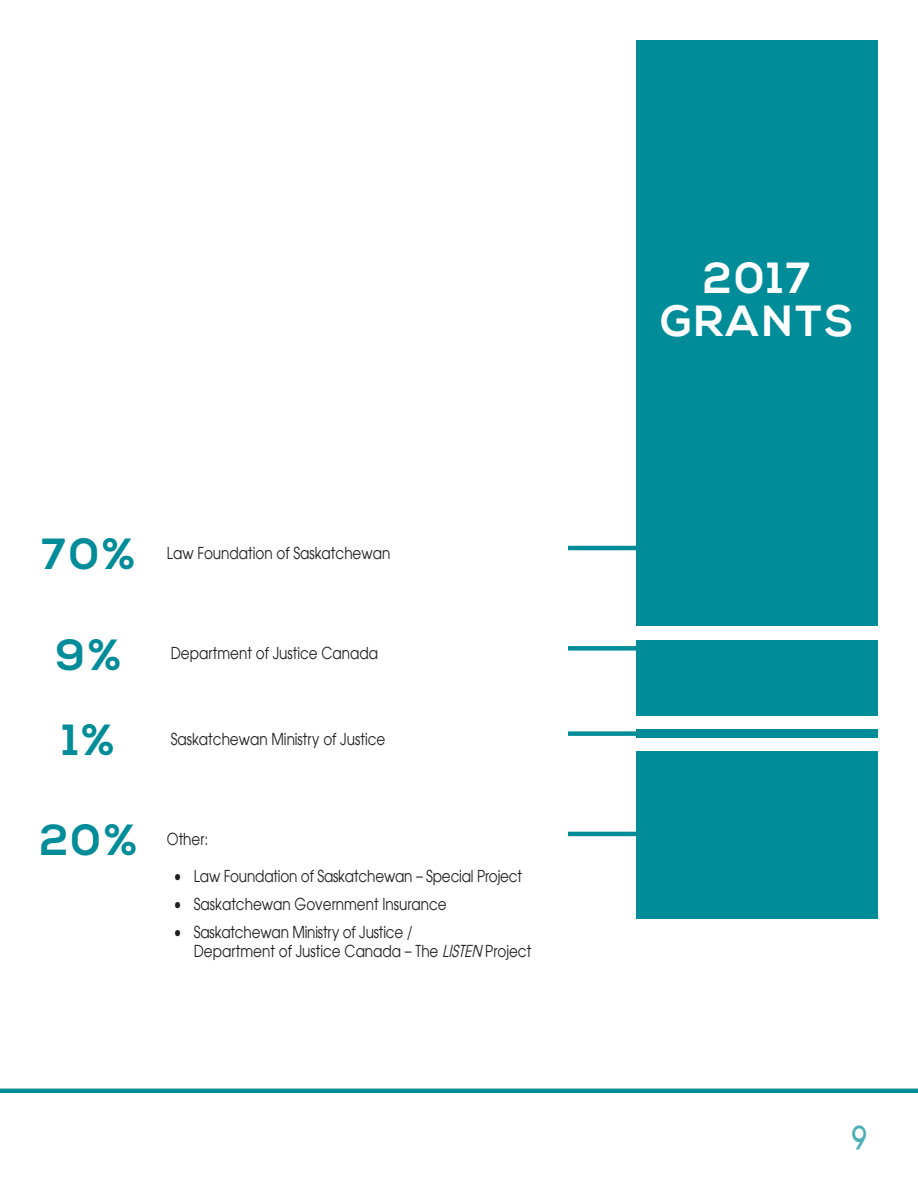
<style>
.page{position:relative;width:918px;height:1188px;background:#fff}
.page>*{position:absolute;margin:0;border:0;box-sizing:border-box;transform-origin:0 0}
.t1{font:700 43.5px "Nexa";letter-spacing:.06em;color:#fff}
.t2{font:700 43.5px "Nexa";color:#008c99}
.t3{font:700 condensed 31.5px "Atilla";color:#4daeb7}
.t4{font:condensed 16.5px/19.8px "Atilla";color:#231f20}
.s1{font-style:italic}
</style>
<div class="page">
<div style="left:636px;top:40px;width:242px;height:586px;background:#008c99"></div>
<div style="left:636px;top:640px;width:242px;height:76px;background:#008c99"></div>
<div style="left:636px;top:729px;width:242px;height:9px;background:#008c99"></div>
<div style="left:636px;top:752px;width:242px;height:167px;background:#008c99"></div>
<hr style="left:0;top:1089px;width:918px;height:4px;background:#008c99">
<hr style="left:568px;top:546px;width:240px;height:4px;background:#008c99">
<div style="left:568px;top:646px;width:240px;height:5px;background:#008c99"></div>
<div style="left:568px;top:731px;width:240px;height:5px;background:#008c99"></div>
<hr style="left:568px;top:832px;width:240px;height:4px;background:#008c99">
<h1 class="t2" style="left:42px;top:529px;width:95px">70%</h1>
<p class="t4" style="left:167px;top:542px;width:225px">Law Foundation of Saskatchewan</p>
<h1 class="t2" style="left:56px;top:630px;width:67px">9%</h1>
<p class="t4" style="left:171px;top:643px;width:209px">Department of Justice Canada</p>
<h1 class="t2" style="left:62px;top:715px;width:54px">1%</h1>
<h1 class="t2" style="left:40px;top:815px;width:99px">20%</h1>
<p class="t4" style="left:171px;top:728px;width:216px">Saskatchewan Ministry of Justice</p>
<p class="t4" style="left:167px;top:828px;width:43px">Other:</p>
<p class="t4" style="left:174px;top:866px;width:350px">• Law Foundation of Saskatchewan – Special Project</p>
<p class="t4" style="left:174px;top:893px;width:275px">• Saskatchewan Government Insurance</p>
<p class="t4" style="left:194px;top:921px;width:339px;text-indent:-20px">• Saskatchewan Ministry of Justice /<br>Department of Justice Canada – The <span class="s1">LISTEN</span> Project</p>
<h1 class="t1" style="left:703px;top:253px;width:109px">2017</h1>
<h1 class="t1" style="left:660px;top:296px;width:34px">GRA</h1>
<h1 class="t1" style="left:762px;top:296px;width:93px">NTS</h1>
<h2 class="t3" style="left:852px;top:1117px;width:16px">9</h2>
</div>
